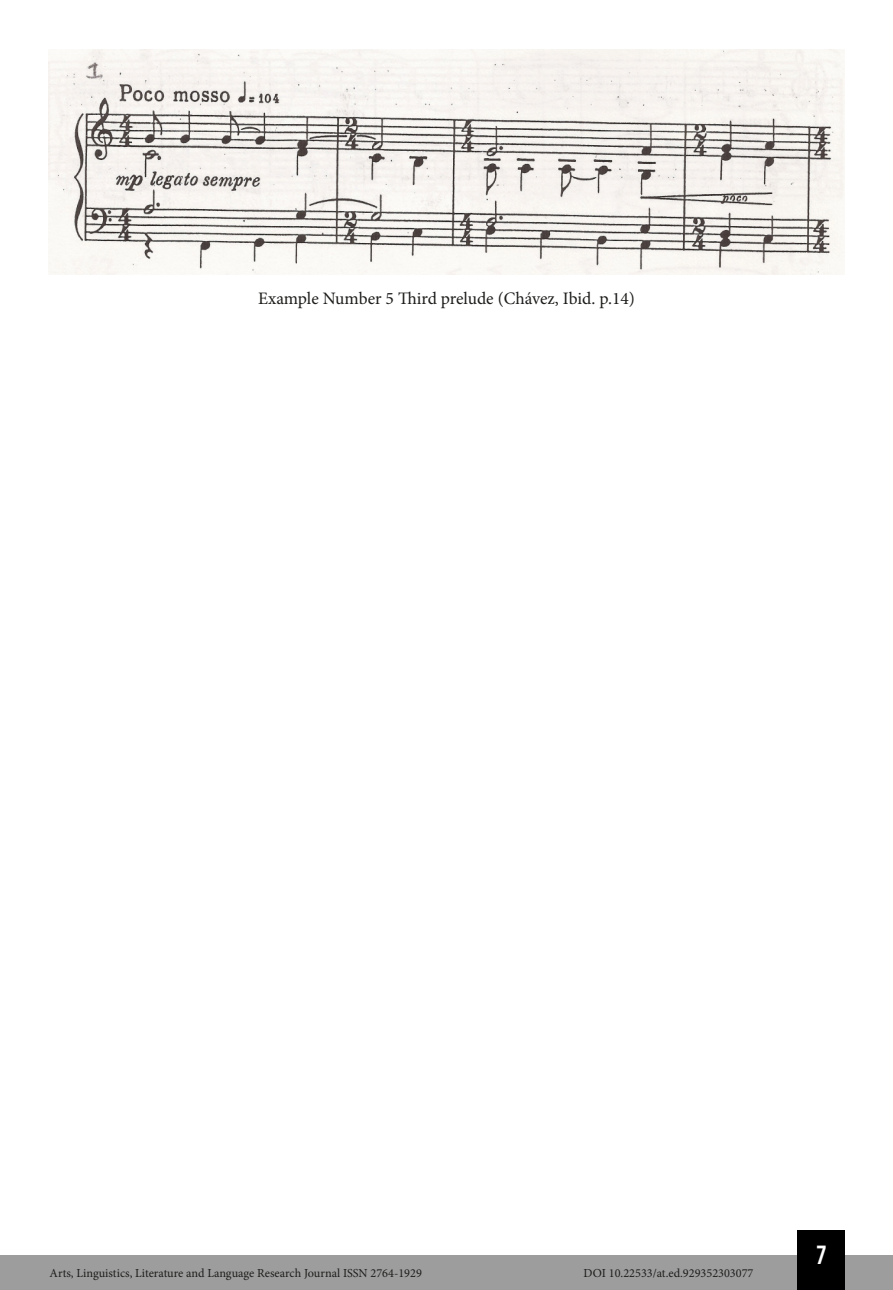
<style>
.page{position:relative;width:893px;height:1290px;background:#fff}
.page>*{position:absolute;margin:0;border:0;box-sizing:border-box;transform-origin:0 0}
.t1{font:26.25px "Bebas Kai";color:#fff}
.t2{font:17.5px "Minion Pro";color:#1d1d1b}
.t3{font:12.25px "Minion Pro";color:#1d1d1b}
</style>
<div class="page">
<div style="left:0;top:1255px;width:893px;height:35px;background:#9d9d9d"></div>
<div style="left:797px;top:1230px;width:48px;height:60px;background:#000"></div>
<img style="left:49px;top:50px;width:795px;height:224px">
<h2 class="t2" style="left:258px;top:286px;width:378px">Example Number 5 Third prelude (Chávez, Ibid. p.14)</h2>
<p class="t3" style="left:50px;top:1265px;width:374px">Arts, Linguistics, Literature and Language Research Journal ISSN 2764-1929</p>
<p class="t3" style="left:584px;top:1265px;width:171px">DOI 10.22533/at.ed.929352303077</p>
<h1 class="t1" style="left:817px;top:1241px;width:11px">7</h1>
</div>
